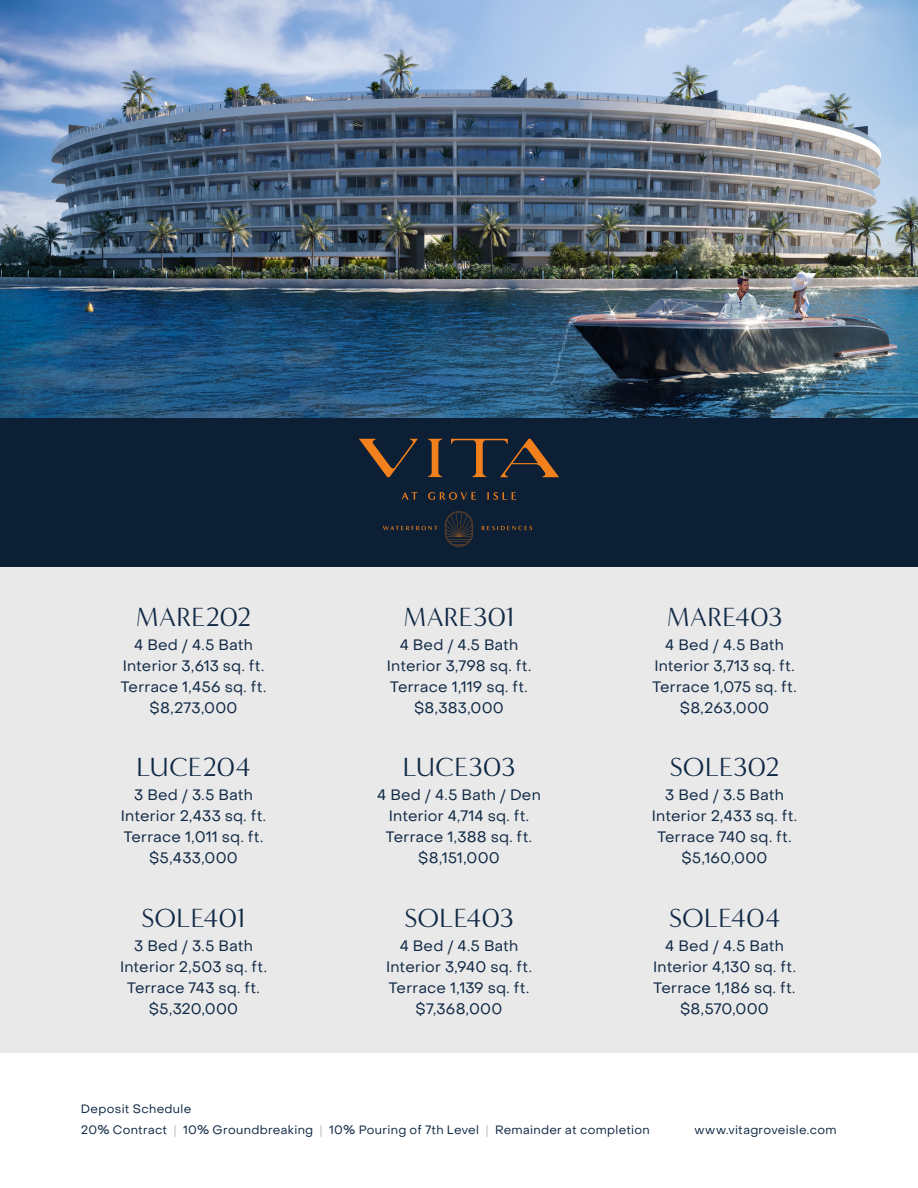
<style>
.page{position:relative;width:918px;height:1188px;background:#fff}
.page>*{position:absolute;margin:0;border:0;box-sizing:border-box;transform-origin:0 0}
.t1{font:27px "Minerva Modern";letter-spacing:.015em;color:#102945}
.t2{font:15px/21px "Object Sans";letter-spacing:.015em;color:#102945;text-align:center}
.t3{font:12px/21px "Object Sans";letter-spacing:.025em;color:#102945}
.s1{color:#bbbbbd}
</style>
<div class="page">
<div style="left:0;top:567px;width:918px;height:486px;background:#e9e9e9"></div>
<img style="left:0;top:0;width:918px;height:418px">
<div style="left:0;top:418px;width:918px;height:149px;background:#0c1f34"></div>
<svg style="left:445px;top:511px;width:28px;height:36px"></svg>
<svg style="left:402px;top:492px;width:16px;height:8px"></svg>
<svg style="left:428px;top:492px;width:48px;height:8px"></svg>
<svg style="left:487px;top:492px;width:29px;height:8px"></svg>
<svg style="left:359px;top:439px;width:59px;height:38px"></svg>
<svg style="left:428px;top:439px;width:14px;height:38px"></svg>
<svg style="left:451px;top:439px;width:108px;height:38px"></svg>
<svg style="left:482px;top:526px;width:50px;height:4px"></svg>
<svg style="left:383px;top:526px;width:55px;height:4px"></svg>
<h1 class="t1" style="left:136px;top:601px;width:117px">MARE202</h1>
<p class="t2" style="left:121px;top:634px;width:147px">4 Bed / 4.5 Bath<br>Interior 3,613 sq. ft.<br>Terrace 1,456 sq. ft. $8,273,000</p>
<h1 class="t1" style="left:137px;top:752px;width:115px">LUCE204</h1>
<p class="t2" style="left:121px;top:785px;width:147px">3 Bed / 3.5 Bath<br>Interior 2,433 sq. ft.<br>Terrace 1,011 sq. ft. $5,433,000</p>
<h1 class="t1" style="left:141px;top:902px;width:106px">SOLE401</h1>
<p class="t2" style="left:120px;top:935px;width:148px">3 Bed / 3.5 Bath<br>Interior 2,503 sq. ft.<br>Terrace 743 sq. ft. $5,320,000</p>
<h1 class="t1" style="left:403px;top:601px;width:113px">MARE301</h1>
<p class="t2" style="left:387px;top:634px;width:146px">4 Bed / 4.5 Bath<br>Interior 3,798 sq. ft.<br>Terrace 1,119 sq. ft. $8,383,000</p>
<h1 class="t1" style="left:403px;top:752px;width:114px">LUCE303</h1>
<p class="t2" style="left:377px;top:785px;width:165px">4 Bed / 4.5 Bath / Den<br>Interior 4,714 sq. ft.<br>Terrace 1,388 sq. ft. $8,151,000</p>
<h1 class="t1" style="left:404px;top:902px;width:111px">SOLE403</h1>
<p class="t2" style="left:386px;top:935px;width:147px">4 Bed / 4.5 Bath<br>Interior 3,940 sq. ft.<br>Terrace 1,139 sq. ft. $7,368,000</p>
<h1 class="t1" style="left:667px;top:601px;width:117px">MARE403</h1>
<p class="t2" style="left:652px;top:634px;width:146px">4 Bed / 4.5 Bath<br>Interior 3,713 sq. ft.<br>Terrace 1,075 sq. ft. $8,263,000</p>
<h1 class="t1" style="left:670px;top:752px;width:111px">SOLE302</h1>
<p class="t2" style="left:652px;top:785px;width:147px">3 Bed / 3.5 Bath<br>Interior 2,433 sq. ft.<br>Terrace 740 sq. ft. $5,160,000</p>
<h1 class="t1" style="left:669px;top:902px;width:112px">SOLE404</h1>
<p class="t2" style="left:653px;top:935px;width:144px">4 Bed / 4.5 Bath<br>Interior 4,130 sq. ft.<br>Terrace 1,186 sq. ft. $8,570,000</p>
<p class="t3" style="left:81px;top:1099px;width:570px">Deposit Schedule<br>20% Contract <span class="s1">|</span> 10% Groundbreaking <span class="s1">|</span> 10% Pouring of 7th Level <span class="s1">|</span> Remainder at completion</p>
<p class="t3" style="left:695px;top:1120px;width:143px">www.vitagroveisle.com</p>
</div>
